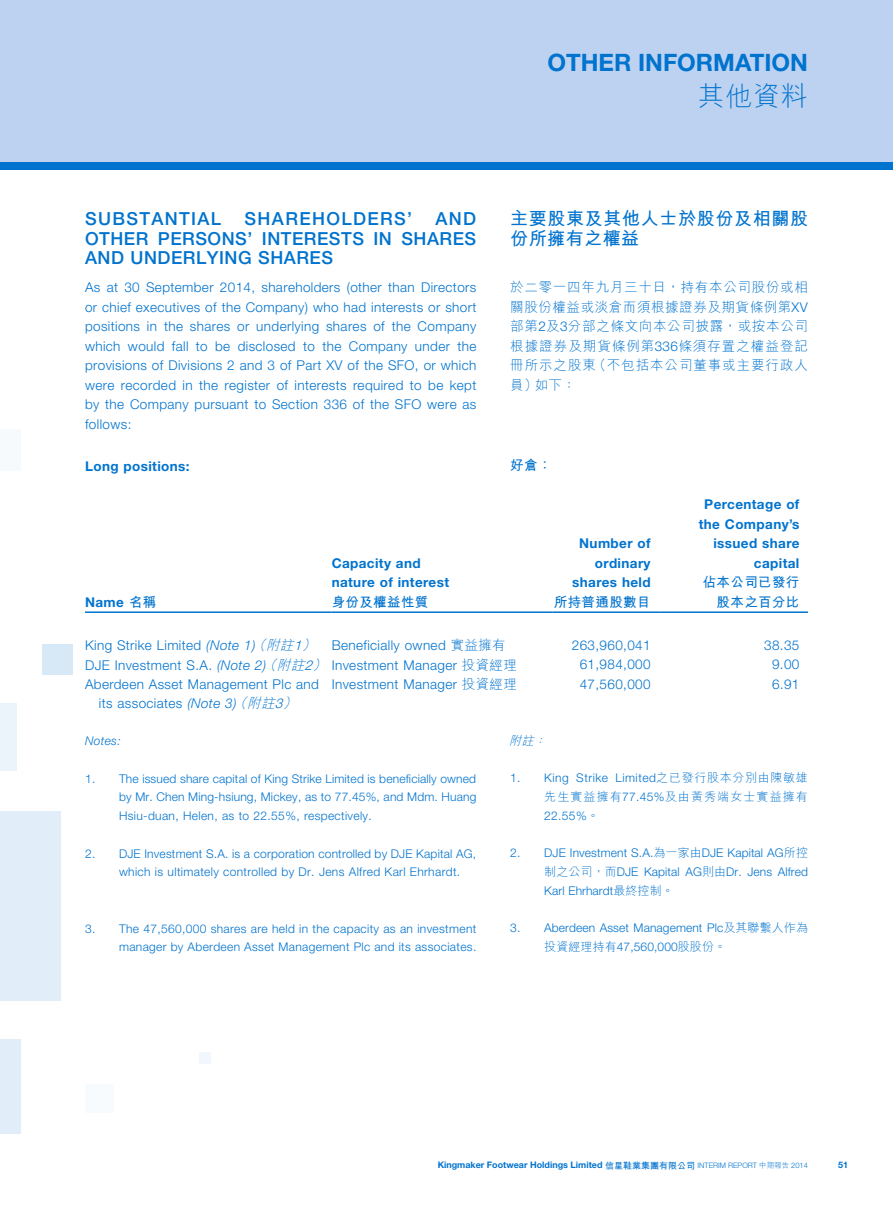
<style>
.page{position:relative;width:893px;height:1212px;background:#fff}
.page>*{position:absolute;margin:0;border:0;box-sizing:border-box;transform-origin:0 0}
.t1{font:300 27px "M Hei HK";color:#0073ce}
.t2{font:700 24px "Helvetica Neue LT Std";color:#0073ce}
.t3{font:500 18px "Helvetica Neue LT Std";color:#0073ce}
.t4{font:700 18px/19.5px "M Hei HK";letter-spacing:.035em;color:#0073ce}
.t5{font:300 13.5px/19.5px "Helvetica Neue LT Std";letter-spacing:.03em;color:#0073ce;text-align:justify}
.t6{font:700 13.5px/19.5px "Helvetica Neue LT Std";letter-spacing:.03em;color:#0073ce;text-align:right}
.t7{font:300 13.5px/19.5px "M Hei HK";letter-spacing:.07em;color:#0073ce;text-align:justify}
.t8{font:700 13.5px/19.5px "M Hei HK";letter-spacing:.03em;color:#0073ce;text-align:right}
.t9{font:300 12px/18.8px "Helvetica Neue LT Std";letter-spacing:.03em;color:#0073ce;text-align:justify}
.t10{font:300 12px "Helvetica Neue LT Std";letter-spacing:.01em;color:#0073ce}
.t11{font:300 12px "M Hei HK";letter-spacing:.09em;color:#0073ce}
.t12{font:300 12px "M Hei HK";letter-spacing:.01em;color:#0073ce}
.t13{font:italic 300 12px "Helvetica Neue LT Std";letter-spacing:.03em;color:#0073ce}
.t14{font:italic 300 12px "M Hei HK";color:#0073ce}
.t15{font:700 9px "Helvetica Neue LT Std";color:#0073ce}
.s1{font-family:"M Hei HK"}
.s2{font-family:"Helvetica Neue LT Std"}
.s3{font-style:italic}
.s4{font-family:"M Hei HK";font-style:italic}
.s5{font-weight:300;font-size:7.5px}
.s6{font-family:"M Hei HK";font-weight:300;font-size:7.5px}
</style>
<div class="page">
<div style="left:0;top:0;width:893px;height:164px;background:#bdd2f1"></div>
<div style="left:0;top:163px;width:893px;height:7px;background:#0073ce"></div>
<div style="left:0;top:811px;width:61px;height:190px;background:#e1eef9"></div>
<div style="left:200px;top:1052px;width:11px;height:11px;background:#f1f7fc"></div>
<div style="left:0;top:704px;width:17px;height:67px;background:#ecf4fb"></div>
<div style="left:0;top:429px;width:21px;height:41px;background:#f6fafd"></div>
<div style="left:43px;top:644px;width:30px;height:31px;background:#d7e9f7"></div>
<div style="left:85px;top:1084px;width:29px;height:28px;background:#f8fbfd"></div>
<div style="left:0;top:1039px;width:21px;height:95px;background:#e1eef9"></div>
<hr style="left:85px;top:611px;width:247px;height:2px;background:#0073ce">
<hr style="left:332px;top:611px;width:221px;height:2px;background:#0073ce">
<hr style="left:553px;top:611px;width:106px;height:2px;background:#0073ce">
<hr style="left:659px;top:611px;width:149px;height:2px;background:#0073ce">
<h2 class="t2" style="left:547px;top:47px;width:262px">OTHER INFORMATION</h2>
<h1 class="t1" style="left:698px;top:77px;width:112px">其他資料</h1>
<h3 class="t3" style="left:85px;top:208px;width:27px">SUBSTANTIAL</h3>
<h3 class="t3" style="left:245px;top:208px;width:15px">SHAREHOLDERS</h3>
<h3 class="t3" style="left:407px;top:208px;width:7px">’</h3>
<h3 class="t3" style="left:436px;top:208px;width:15px">AND</h3>
<h3 class="t3" style="left:85px;top:228px;width:14px">OTHER</h3>
<h3 class="t3" style="left:158px;top:228px;width:14px">PERSONS</h3>
<h3 class="t3" style="left:247px;top:228px;width:27px">’ INTERESTS</h3>
<h3 class="t3" style="left:373px;top:228px;width:42px">IN SHARES</h3>
<h3 class="t3" style="left:85px;top:247px;width:14px">AND</h3>
<h3 class="t3" style="left:131px;top:247px;width:13px">UNDERLYING</h3>
<h3 class="t3" style="left:258px;top:247px;width:14px">SHARES</h3>
<p class="t5" style="left:85px;top:278px;width:393px">As at 30 September 2014, shareholders (other than Directors or chief executives of the Company) who had interests or short positions in the shares or underlying shares of the Company which would fall to be disclosed to the Company under the provisions of Divisions 2 and 3 of Part XV of the SFO, or which were recorded in the register of interests required to be kept by the Company pursuant to Section 336 of the SFO were as follows:</p>
<p class="t6" style="left:85px;top:456px;width:106px">Long positions:</p>
<p class="t6" style="left:85px;top:592px;width:73px">Name <span class="s1">名稱</span></p>
<p class="t6" style="left:332px;top:553px;width:119px;text-align:left">Capacity and nature of interest</p>
<p class="t8" style="left:332px;top:591px;width:98px">身份及權益性質</p>
<h3 class="t4" style="left:510px;top:208px;width:299px">主要股東及其他人士於股份及相關股份所擁有之權益</h3>
<p class="t7" style="left:510px;top:277px;width:299px">於二零一四年九月三十日，持有本公司股份或相關股份權益或淡倉而須根據證券及期貨條例第<span class="s2">XV</span>部第<span class="s2">2</span>及<span class="s2">3</span>分部之條文向本公司披露，或按本公司根據證券及期貨條例第<span class="s2">336</span>條須存置之權益登記冊所示之股東（不包括本公司董事或主要行政人員）如下：</p>
<p class="t8" style="left:510px;top:454px;width:43px">好倉：</p>
<p class="t6" style="left:572px;top:533px;width:80px">Number of ordinary shares held</p>
<p class="t8" style="left:554px;top:591px;width:98px">所持普通股數目</p>
<p class="t6" style="left:699px;top:494px;width:102px">Percentage of the Company’s issued share capital</p>
<p class="t8" style="left:703px;top:571px;width:98px">佔本公司已發行股本之百分比</p>
<p class="t5" style="left:85px;top:635px;width:422px">King Strike Limited <span class="s3">(Note 1)</span><span class="s4">（附註</span><span class="s3">1</span><span class="s4">）</span> Beneficially owned <span class="s1">實益擁有</span></p>
<p class="t5" style="left:572px;top:635px;width:80px">263,960,041</p>
<p class="t5" style="left:764px;top:635px;width:37px">38.35</p>
<p class="t5" style="left:85px;top:655px;width:433px">DJE Investment S.A. <span class="s3">(Note 2)</span> <span class="s4">（附註</span><span class="s3">2</span><span class="s4">）</span>Investment Manager <span class="s1">投資經理</span></p>
<p class="t5" style="left:580px;top:654px;width:72px">61,984,000</p>
<p class="t5" style="left:772px;top:654px;width:29px">9.00</p>
<p class="t5" style="left:85px;top:674px;width:235px;text-align:center">Aberdeen Asset Management Plc and its associates <span class="s3">(Note 3)</span> <span class="s4">（附註</span><span class="s3">3</span><span class="s4">）</span></p>
<p class="t5" style="left:332px;top:674px;width:187px">Investment Manager <span class="s1">投資經理</span></p>
<p class="t5" style="left:580px;top:674px;width:72px">47,560,000</p>
<p class="t5" style="left:772px;top:674px;width:29px">6.91</p>
<p class="t13" style="left:85px;top:734px;width:37px">Notes:</p>
<p class="t9" style="left:119px;top:769px;width:359px;text-indent:-34px">1. The issued share capital of King Strike Limited is beneficially owned by Mr. Chen Ming-hsiung, Mickey, as to 77.45%, and Mdm. Huang Hsiu-duan, Helen, as to 22.55%, respectively.</p>
<p class="t9" style="left:119px;top:844px;width:359px;text-indent:-34px">2. DJE Investment S.A. is a corporation controlled by DJE Kapital AG, which is ultimately controlled by Dr. Jens Alfred Karl Ehrhardt.</p>
<p class="t14" style="left:509px;top:732px;width:42px">附註：</p>
<p class="t9" style="left:510px;top:768px;width:299px">1. King Strike Limited<span class="s1">之已發行股本分別由陳敏雄</span></p>
<p class="t11" style="left:544px;top:788px;width:265px">先生實益擁有<span class="s2">77.45%</span>及由黃秀端女士實益擁有</p>
<p class="t9" style="left:544px;top:806px;width:56px">22.55%<span class="s1">。</span></p>
<p class="t9" style="left:544px;top:843px;width:265px;text-indent:-34px">2. DJE Investment S.A.<span class="s1">為一家由</span>DJE Kapital AG<span class="s1">所控制之公司，而</span>DJE Kapital AG<span class="s1">則由</span>Dr. Jens Alfred Karl Ehrhardt<span class="s1">最終控制。</span></p>
<p class="t10" style="left:510px;top:921px;width:299px">3. Aberdeen Asset Management Plc<span class="s1">及其聯繫人作為</span></p>
<p class="t12" style="left:544px;top:938px;width:183px">投資經理持有<span class="s2">47,560,000</span>股股份。</p>
<p class="t9" style="left:85px;top:919px;width:393px;text-align:right">3. The 47,560,000 shares are held in the capacity as an investment manager by Aberdeen Asset Management Plc and its associates.</p>
<p class="t15" style="left:438px;top:1159px;width:372px">Kingmaker Footwear Holdings Limited <span class="s1">信星鞋業集團有限公司</span> <span class="s5">INTERIM REPORT</span> <span class="s6">中期報告</span> <span class="s5">2014</span></p>
<p class="t15" style="left:838px;top:1159px;width:12px">51</p>
</div>
